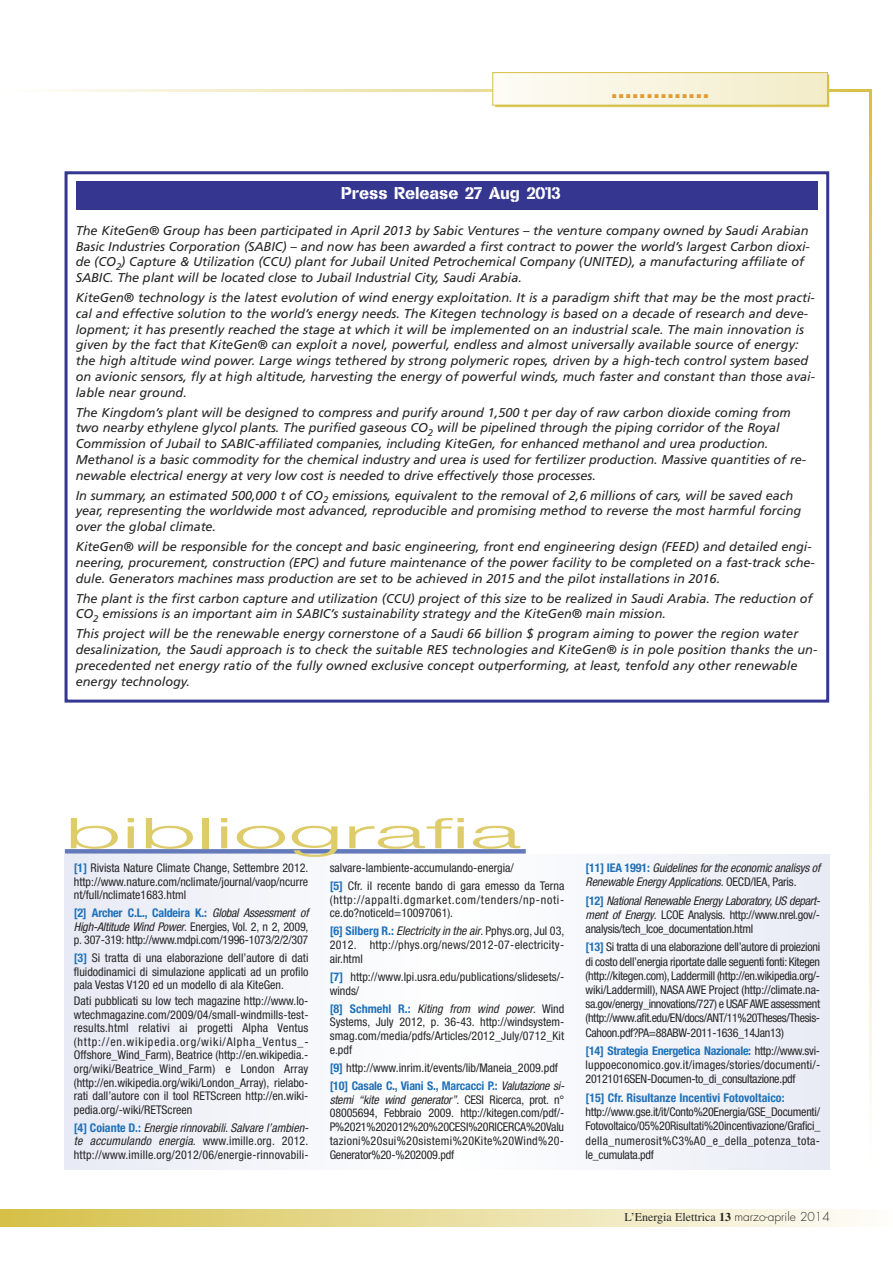
<style>
.page{position:relative;width:893px;height:1263px;background:#fff}
.page>*{position:absolute;margin:0;border:0;box-sizing:border-box;transform-origin:0 0}
.t1{font:42.3px "Helvetica Neue Light TT";color:#decc6b;scale:2.34 1}
.t2{font:700 condensed 24.3px "Helvetica Neue";color:#e39a33;scale:1.21 1}
.t3{font:18px "Cargo D";color:#fff}
.t4{font:italic 12.75px/15.8px "Frutiger";letter-spacing:-.005em;color:#272627}
.t5{font:condensed 12px/13.6px "Helvetica Neue";color:#272627;text-align:justify}
.t6{font:italic condensed 12px/14.2px "Helvetica Neue";letter-spacing:-.01em;color:#272627}
.t7{font:condensed 12px/13.8px "Helvetica Neue";letter-spacing:.06em;color:#272627}
.t8{font:700 condensed 12px "Helvetica Neue";color:#1f71b9}
.t9{font:12px "Times";color:#272627}
.s1{font-weight:700;color:#1f71b9}
.s2{font-style:italic}
.s3{font-weight:700;font-style:normal;color:#1f71b9}
.s4{font-style:normal}
.s5{font-weight:700}
.s6{font-family:"Futura";font-weight:300}
</style>
<div class="page">
<div style="left:0;top:1209px;width:893px;height:17px;background:linear-gradient(to right,#d5c047,#fefefb)"></div>
<div style="left:495px;top:75px;width:334px;height:32px;border:1px solid #d5c046"></div>
<svg style="left:869px;top:92px;width:2px;height:1017px"></svg>
<svg style="left:51px;top:89px;width:820px;height:3px"></svg>
<div style="left:493px;top:73px;width:334px;height:32px;background:linear-gradient(to right,#fdfcf6,#f3ecc8)"></div>
<div style="left:492px;top:72px;width:336px;height:34px;border:1px solid #d5c046"></div>
<hr style="left:0;top:1209px;width:3px;height:17px;background:#d6c047">
<div style="left:65px;top:171px;width:764px;height:532px;border:3px solid #34368f"></div>
<div style="left:76px;top:181px;width:742px;height:29px;background:#34368f"></div>
<div style="left:65px;top:854px;width:764px;height:316px;background:#f3f5fa"></div>
<svg style="left:65px;top:849px;width:461px;height:4px;fill:#6379b9"></svg>
<h3 class="t3" style="left:341px;top:182px;width:221px">Press Release 27 Aug 2013</h3>
<h2 class="t2" style="left:611px;top:81px;width:83px">..............</h2>
<p class="t4" style="left:76px;top:224px;width:735px">The KiteGen® Group has been participated in April 2013 by Sabic Ventures – the venture company owned by Saudi Arabian Basic Industries Corporation (SABIC) – and now has been awarded a first contract to power the world’s largest Carbon dioxi&shy;de (CO<sub>2</sub>) Capture &amp; Utilization (CCU) plant for Jubail United Petrochemical Company (UNITED), a manufacturing affiliate of SABIC. The plant will be located close to Jubail Industrial City, Saudi Arabia.</p>
<p class="t4" style="left:76px;top:291px;width:741px">KiteGen® technology is the latest evolution of wind energy exploitation. It is a paradigm shift that may be the most practi&shy;cal and effective solution to the world’s energy needs. The Kitegen technology is based on a decade of research and deve&shy;lopment; it has presently reached the stage at which it will be implemented on an industrial scale. The main innovation is given by the fact that KiteGen® can exploit a novel, powerful, endless and almost universally available source of energy: the high altitude wind power. Large wings tethered by strong polymeric ropes, driven by a high-tech control system based on avionic sensors, fly at high altitude, harvesting the energy of powerful winds, much faster and constant than those avai&shy;lable near ground.</p>
<p class="t4" style="left:76px;top:405px;width:732px">The Kingdom’s plant will be designed to compress and purify around 1,500 t per day of raw carbon dioxide coming from two nearby ethylene glycol plants. The purified gaseous CO<sub>2</sub> will be pipelined through the piping corridor of the Royal Commission of Jubail to SABIC-affiliated companies, including KiteGen, for enhanced methanol and urea production.<br>Methanol is a basic commodity for the chemical industry and urea is used for fertilizer production. Massive quantities of re&shy;newable electrical energy at very low cost is needed to drive effectively those processes.</p>
<p class="t4" style="left:76px;top:488px;width:727px">In summary, an estimated 500,000 t of CO<sub>2</sub> emissions, equivalent to the removal of 2,6 millions of cars, will be saved each year, representing the worldwide most advanced, reproducible and promising method to reverse the most harmful forcing over the global climate.</p>
<p class="t4" style="left:76px;top:540px;width:740px">KiteGen® will be responsible for the concept and basic engineering, front end engineering design (FEED) and detailed engi&shy;neering, procurement, construction (EPC) and future maintenance of the power facility to be completed on a fast-track sche&shy;dule. Generators machines mass production are set to be achieved in 2015 and the pilot installations in 2016.</p>
<p class="t4" style="left:76px;top:591px;width:738px">The plant is the first carbon capture and utilization (CCU) project of this size to be realized in Saudi Arabia. The reduction of<br>CO<sub>2</sub> emissions is an important aim in SABIC’s sustainability strategy and the KiteGen® main mission.</p>
<p class="t4" style="left:76px;top:627px;width:743px">This project will be the renewable energy cornerstone of a Saudi 66 billion $ program aiming to power the region water desalinization, the Saudi approach is to check the suitable RES technologies and KiteGen® is in pole position thanks the un&shy;precedented net energy ratio of the fully owned exclusive concept outperforming, at least, tenfold any other renewable energy technology.</p>
<h1 class="t1" style="left:65px;top:807px;width:197px">bibliografia</h1>
<p class="t5" style="left:74px;top:862px;width:236px"><span class="s1">[1]</span> Rivista Nature Climate Change, Settembre 2012. http://www.nature.com/nclimate/journal/vaop/ncurre nt/full/nclimate1683.html</p>
<p class="t5" style="left:74px;top:907px;width:236px"><span class="s1">[2] Archer C.L., Caldeira K.:</span> <span class="s2">Global Assessment of High-Altitude Wind Power</span>. Energies, Vol. 2, n 2, 2009, p. 307-319: http://www.mdpi.com/1996-1073/2/2/307</p>
<p class="t5" style="left:74px;top:952px;width:236px"><span class="s1">[3]</span> Si tratta di una elaborazione dell’autore di dati fluidodinamici di simulazione applicati ad un profilo pala Vestas V120 ed un modello di ala KiteGen.</p>
<p class="t5" style="left:74px;top:995px;width:236px">Dati pubblicati su low tech magazine http://www.lo&shy;wtechmagazine.com/2009/04/small-windmills-test&shy;results.html relativi ai progetti Alpha Ventus (http://en.wikipedia.org/wiki/Alpha_Ventus_- Offshore_Wind_Farm), Beatrice (http://en.wikipedia.- org/wiki/Beatrice_Wind_Farm) e London Array (http://en.wikipedia.org/wiki/London_Array), rielabo&shy;rati dall’autore con il tool RETScreen http://en.wiki&shy;pedia.org/-wiki/RETScreen</p>
<p class="t5" style="left:74px;top:1121px;width:236px;text-align:left"><span class="s1">[4] Coiante D.:</span> <span class="s2">Energie rinnovabili. Salvare l’ambien&shy;te accumulando energia</span>. www.imille.org. 2012. http://www.imille.org/2012/06/energie-rinnovabili-</p>
<p class="t5" style="left:330px;top:860px;width:236px;line-height:18px">salvare-lambiente-accumulando-energia/<br><span class="s1">[5]</span> Cfr. il recente bando di gara emesso da Terna</p>
<p class="t7" style="left:330px;top:893px;width:236px">(http://appalti.dgmarket.com/tenders/np-noti&shy;ce.do?noticeId=10097061).</p>
<p class="t5" style="left:330px;top:925px;width:236px"><span class="s1">[6] Silberg R.:</span> <span class="s2">Electricity in the air</span>. Pphys.org, Jul 03, 2012. http://phys.org/news/2012-07-electricity&shy;air.html</p>
<p class="t5" style="left:330px;top:971px;width:236px"><span class="s1">[7]</span> http://www.lpi.usra.edu/publications/slidesets/- winds/</p>
<p class="t5" style="left:330px;top:1002px;width:236px"><span class="s1">[8] Schmehl R.:</span> <span class="s2">Kiting from wind power</span>. Wind Systems, July 2012, p. 36-43. http://windsystem&shy;smag.com/media/pdfs/Articles/2012_July/0712_Kit e.pdf</p>
<p class="t5" style="left:330px;top:1060px;width:235px;line-height:18px"><span class="s1">[9]</span> http://www.inrim.it/events/lib/Maneia_2009.pdf <span class="s1">[10] Casale C., Viani S., Marcacci P.:</span> <span class="s2">Valutazione si-</span></p>
<p class="t5" style="left:330px;top:1093px;width:236px"><span class="s2">stemi “kite wind generator”</span>. CESI Ricerca, prot. n° 08005694, Febbraio 2009. http://kitegen.com/pdf/- P%2021%202012%20%20CESI%20RICERCA%20Valu tazioni%20sui%20sistemi%20Kite%20Wind%20- Generator%20-%202009.pdf</p>
<p class="t6" style="left:586px;top:861px;width:236px"><span class="s3">[11] IEA 1991:</span> Guidelines for the economic analisys of<br>Renewable Energy Applications<span class="s4">. OECD/IEA, Paris.</span></p>
<p class="t5" style="left:586px;top:894px;width:236px;line-height:14.2px"><span class="s1">[12]</span> <span class="s2">National Renewable Energy Laboratory, US depart&shy;ment of Energy</span>. LCOE Analysis. http://www.nrel.gov/- analysis/tech_lcoe_documentation.html</p>
<p class="t5" style="left:586px;top:941px;width:236px;line-height:14.2px"><span class="s1">[13]</span> Si tratta di una elaborazione dell’autore di proiezioni di costo dell’energia riportate dalle seguenti fonti:Kitegen (http://kitegen.com), Laddermill (http://en.wikipedia.org/- wiki/Laddermill), NASA AWE Project (http://climate.na&shy;sa.gov/energy_innovations/727) e USAFAWE assessment (http://www.afit.edu/EN/docs/ANT/11%20Theses/Thesis-Cahoon.pdf?PA=88ABW-2011-1636_14Jan13)</p>
<p class="t5" style="left:586px;top:1045px;width:236px;line-height:14.2px"><span class="s1">[14] Strategia Energetica Nazionale:</span> http://www.svi&shy;luppoeconomico.gov.it/images/stories/documenti/- 20121016SEN-Documen-to_di_consultazione.pdf</p>
<p class="t8" style="left:586px;top:1093px;width:200px">[15] Cfr. Risultanze Incentivi Fotovoltaico:</p>
<p class="t5" style="left:586px;top:1106px;width:236px;line-height:14.2px">http://www.gse.it/it/Conto%20Energia/GSE_Documenti/ Fotovoltaico/05%20Risultati%20incentivazione/Grafici_ della_numerosit%C3%A0_e_della_potenza_tota&shy;le_cumulata.pdf</p>
<p class="t9" style="left:625px;top:1210px;width:207px">L’Energia Elettrica <span class="s5">13</span> <span class="s6">marzo-aprile 2014</span></p>
</div>
